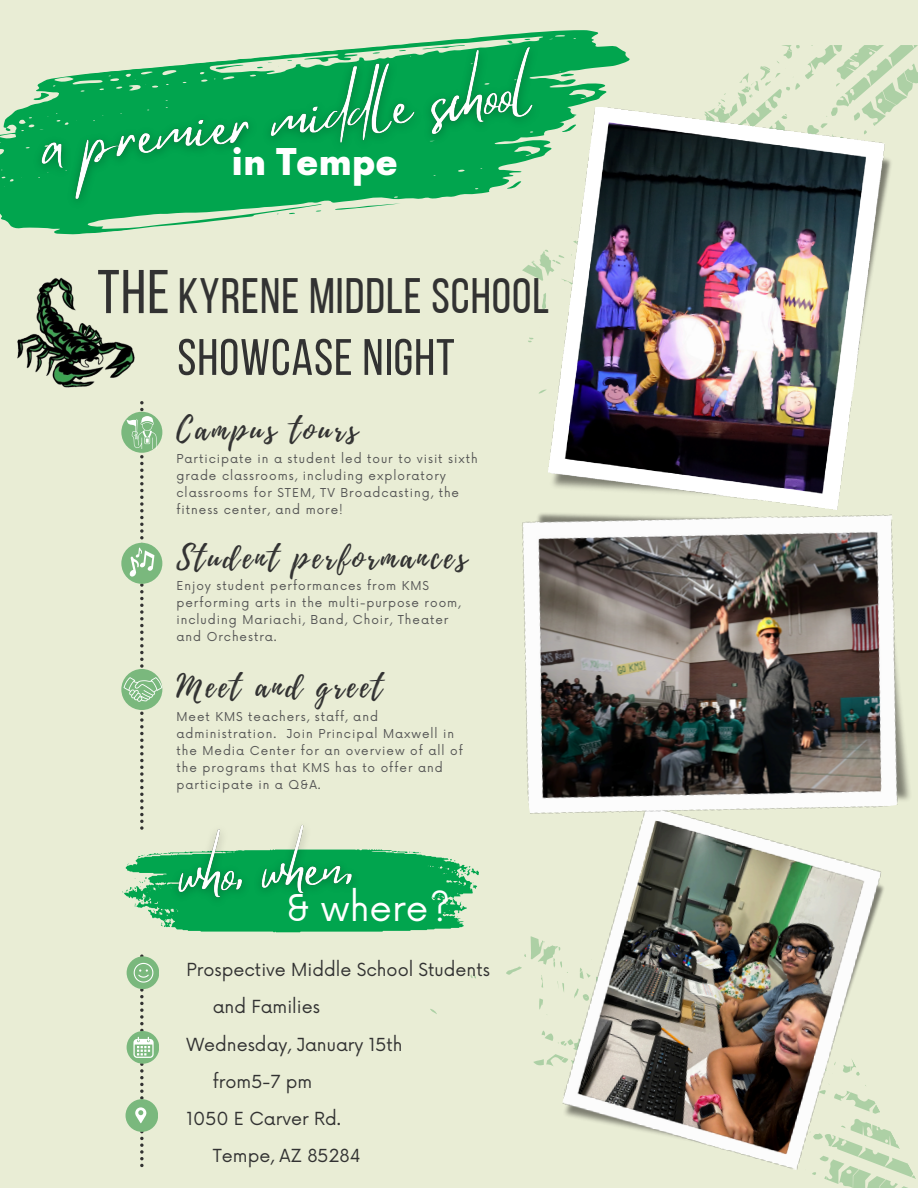
<style>
.page{position:relative;width:918px;height:1188px;background:#e9edd5}
.page>*{position:absolute;margin:0;border:0;box-sizing:border-box;transform-origin:0 0}
.t1{font:61.65px "Bebas Neue";color:#323232}
.t2{font:51.15px "Bebas Neue";letter-spacing:.02em;color:#323232}
.t3{font:49.65px "Bebas Neue";letter-spacing:.02em;color:#323232}
.t4{font:36px "Now";color:#fff}
.t5{font:900 36px "Now";color:#fff}
.t6{font:31.05px "Playlist Script";letter-spacing:.1em;color:#323232}
.t7{font:17.55px "Now";color:#323232}
.t8{font:12px/17px "Now";letter-spacing:.08em;color:#545454}
</style>
<div class="page">
<svg style="left:561px;top:30px;width:38px;height:15px"></svg>
<svg style="left:0;top:109px;width:205px;height:126px;fill:#02a54f"></svg>
<svg style="left:430px;top:936px;width:486px;height:252px"></svg>
<svg style="left:522px;top:45px;width:396px;height:349px"></svg>
<img style="left:549px;top:108px;width:345px;height:350px">
<img style="left:558px;top:858px;width:336px;height:319px">
<svg style="left:122px;top:849px;width:357px;height:83px"></svg>
<svg style="left:121px;top:543px;width:41px;height:41px"></svg>
<svg style="left:121px;top:669px;width:41px;height:41px"></svg>
<div style="left:127px;top:1031px;width:32px;height:33px;background:#7ab87d;border-radius:50%"></div>
<div style="left:126px;top:1099px;width:32px;height:33px;background:#7ab87d;border-radius:50%"></div>
<svg style="left:124px;top:437px;width:38px;height:393px"></svg>
<img style="left:17px;top:277px;width:146px;height:160px">
<img style="left:522px;top:458px;width:388px;height:400px">
<div style="left:127px;top:956px;width:32px;height:33px;background:#7ab87d;border-radius:50%"></div>
<svg style="left:133px;top:954px;width:21px;height:213px"></svg>
<img style="left:18px;top:30px;width:543px;height:192px">
<img style="left:160px;top:809px;width:214px;height:111px">
<p class="t5" style="left:231px;top:143px;width:168px">in Tempe</p>
<h6 class="t1" style="left:97px;top:267px;width:74px">THE</h6>
<p class="t3" style="left:178px;top:276px;width:372px">KYRENE MIDDLE SCHOOL</p>
<p class="t2" style="left:177px;top:337px;width:279px">SHOWCASE NIGHT</p>
<p class="t6" style="left:176px;top:407px;width:183px">Campus tours</p>
<h6 class="t8" style="left:176px;top:451px;width:303px">Participate in a student led tour to visit sixth grade classrooms, including exploratory classrooms for STEM, TV Broadcasting, the fitness center, and more!</h6>
<p class="t6" style="left:176px;top:535px;width:292px">Student performances</p>
<h6 class="t8" style="left:176px;top:577px;width:286px">Enjoy student performances from KMS performing arts in the multi-purpose room, including Mariachi, Band, Choir, Theater and Orchestra.</h6>
<p class="t6" style="left:176px;top:664px;width:207px">Meet and greet</p>
<p class="t8" style="left:176px;top:708px;width:288px">Meet KMS teachers, staff, and administration. Join Principal Maxwell in the Media Center for an overview of all of the programs that KMS has to offer and participate in a Q&amp;A.</p>
<p class="t4" style="left:286px;top:888px;width:166px">&amp; where?</p>
<p class="t7" style="left:186px;top:960px;width:305px">Prospective Middle School Students</p>
<p class="t7" style="left:213px;top:997px;width:109px">and Families</p>
<p class="t7" style="left:186px;top:1034px;width:218px">Wednesday, January 15th</p>
<h1 class="t7" style="left:213px;top:1072px;width:101px">from5-7 pm</h1>
<h3 class="t7" style="left:186px;top:1109px;width:156px">1050 E Carver Rd.</h3>
<p class="t7" style="left:213px;top:1146px;width:149px">Tempe, AZ 85284</p>
</div>
